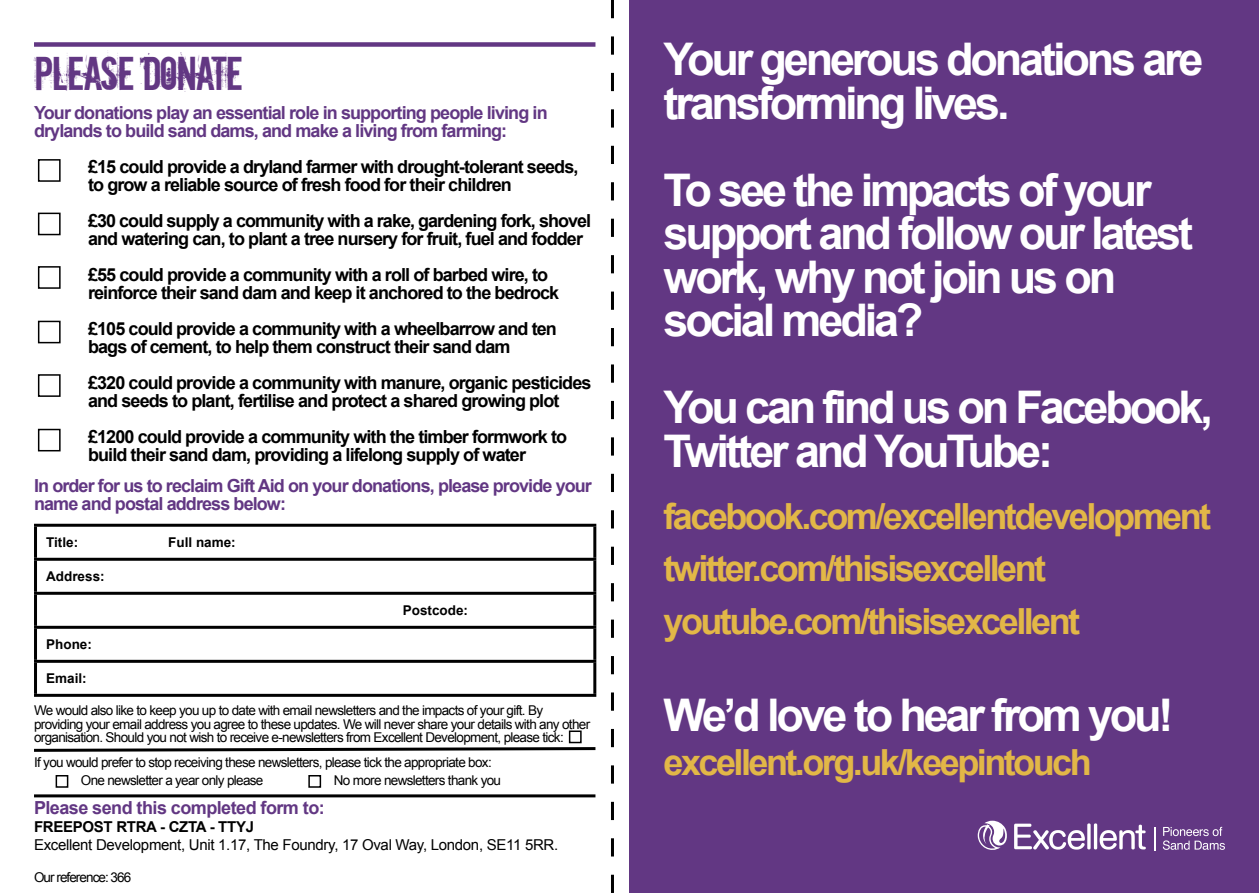
<style>
.page{position:relative;width:1259px;height:893px;background:#fff}
.page>*{position:absolute;margin:0;border:0;box-sizing:border-box;transform-origin:0 0}
.t1{font:700 45px/43.5px "Arial";letter-spacing:-.07em;color:#fff}
.t2{font:45px "Downcome";letter-spacing:-.03em;color:#623783}
.t3{font:700 36px/52.2px "Arial";letter-spacing:-.07em;color:#e2b747}
.t4{font:700 18px/18px "Arial";letter-spacing:-.05em;color:#000}
.t5{font:700 18px/18px "Arial";letter-spacing:-.05em;color:#623783}
.t6{font:700 18px "Arial";letter-spacing:-.03em;color:#623783}
.t7{font:15px "Arial";letter-spacing:-.02em;color:#000}
.t8{font:700 15px "Arial";letter-spacing:-.02em;color:#000}
.t9{font:13.5px/13.5px "Arial";letter-spacing:-.05em;color:#000}
.t10{font:700 13.5px "Arial";color:#000}
.t11{font:13.5px "Arial";letter-spacing:-.07em;color:#000}
</style>
<div class="page">
<hr style="left:34px;top:629px;width:3px;height:31px;background:#000">
<hr style="left:593px;top:629px;width:3px;height:31px;background:#000">
<hr style="left:34px;top:660px;width:562px;height:3px;background:#000">
<hr style="left:34px;top:663px;width:3px;height:31px;background:#000">
<hr style="left:593px;top:663px;width:3px;height:31px;background:#000">
<hr style="left:34px;top:694px;width:562px;height:3px;background:#000">
<hr style="left:34px;top:524px;width:562px;height:3px;background:#000">
<hr style="left:34px;top:527px;width:3px;height:31px;background:#000">
<hr style="left:593px;top:527px;width:3px;height:31px;background:#000">
<hr style="left:34px;top:558px;width:562px;height:3px;background:#000">
<hr style="left:34px;top:561px;width:3px;height:31px;background:#000">
<hr style="left:593px;top:561px;width:3px;height:31px;background:#000">
<hr style="left:34px;top:592px;width:562px;height:3px;background:#000">
<hr style="left:34px;top:595px;width:3px;height:31px;background:#000">
<hr style="left:593px;top:595px;width:3px;height:31px;background:#000">
<hr style="left:34px;top:626px;width:562px;height:3px;background:#000">
<div style="left:569px;top:730px;width:12px;height:13px;border:2px solid #000"></div>
<div style="left:629px;top:0;width:630px;height:893px;background:#623783"></div>
<svg style="left:977px;top:821px;width:30px;height:29px"></svg>
<svg style="left:1162px;top:827px;width:63px;height:23px"></svg>
<svg style="left:1154px;top:827px;width:1px;height:23px"></svg>
<svg style="left:1014px;top:823px;width:131px;height:27px"></svg>
<div style="left:34px;top:42px;width:561px;height:5px;background:#623783"></div>
<div style="left:56px;top:775px;width:12px;height:13px;border:2px solid #000"></div>
<div style="left:308px;top:775px;width:13px;height:13px;border:2px solid #000"></div>
<svg style="left:34px;top:747px;width:562px;height:5px"></svg>
<hr style="left:34px;top:794px;width:561px;height:3px;background:#000">
<svg style="left:611px;top:0;width:3px;height:893px"></svg>
<div style="left:38px;top:159px;width:23px;height:23px;border:2px solid #000"></div>
<div style="left:38px;top:213px;width:23px;height:22px;border:2px solid #000"></div>
<div style="left:38px;top:266px;width:23px;height:23px;border:2px solid #000"></div>
<div style="left:38px;top:321px;width:23px;height:22px;border:2px solid #000"></div>
<div style="left:38px;top:374px;width:23px;height:23px;border:2px solid #000"></div>
<div style="left:38px;top:429px;width:23px;height:22px;border:2px solid #000"></div>
<h1 class="t2" style="left:34px;top:43px;width:211px">PLEASE DONATE</h1>
<p class="t5" style="left:34px;top:105px;width:515px">Your donations play an essential role in supporting people living in drylands to build sand dams, and make a living from farming:</p>
<p class="t4" style="left:88px;top:159px;width:492px">£15 could provide a dryland farmer with drought-tolerant seeds, to grow a reliable source of fresh food for their children</p>
<p class="t4" style="left:88px;top:213px;width:505px">£30 could supply a community with a rake, gardening fork, shovel and watering can, to plant a tree nursery for fruit, fuel and fodder</p>
<p class="t4" style="left:88px;top:267px;width:473px">£55 could provide a community with a roll of barbed wire, to reinforce their sand dam and keep it anchored to the bedrock</p>
<p class="t4" style="left:88px;top:321px;width:470px">£105 could provide a community with a wheelbarrow and ten bags of cement, to help them construct their sand dam</p>
<p class="t4" style="left:88px;top:375px;width:505px">£320 could provide a community with manure, organic pesticides and seeds to plant, fertilise and protect a shared growing plot</p>
<p class="t4" style="left:88px;top:429px;width:480px">£1200 could provide a community with the timber formwork to build their sand dam, providing a lifelong supply of water</p>
<p class="t5" style="left:34px;top:477px;width:559px">In order for us to reclaim Gift Aid on your donations, please provide your name and postal address below:</p>
<p class="t10" style="left:46px;top:533px;width:34px">Title:</p>
<p class="t10" style="left:168px;top:533px;width:69px">Full name:</p>
<p class="t10" style="left:46px;top:567px;width:60px">Address:</p>
<p class="t10" style="left:403px;top:601px;width:67px">Postcode:</p>
<p class="t10" style="left:46px;top:635px;width:47px">Phone:</p>
<p class="t10" style="left:46px;top:669px;width:42px">Email:</p>
<p class="t9" style="left:34px;top:704px;width:557px">We would also like to keep you up to date with email newsletters and the impacts of your gift. By providing your email address you agree to these updates. We will never share your details with any other organisation. Should you not wish to receive e-newsletters from Excellent Development, please tick:</p>
<p class="t9" style="left:81px;top:753px;width:412px;line-height:18px;text-indent:-47px">If you would prefer to stop receiving these newsletters, please tick the appropriate box:<br>One newsletter a year only please</p>
<p class="t9" style="left:334px;top:773px;width:169px">No more newsletters thank you</p>
<p class="t6" style="left:34px;top:796px;width:292px">Please send this completed form to:</p>
<p class="t8" style="left:34px;top:817px;width:221px">FREEPOST RTRA - CZTA - TTYJ</p>
<p class="t7" style="left:34px;top:835px;width:526px">Excellent Development, Unit 1.17, The Foundry, 17 Oval Way, London, SE11 5RR.</p>
<p class="t11" style="left:34px;top:868px;width:99px">Our reference: 366</p>
<h1 class="t1" style="left:663px;top:39px;width:541px">Your generous donations are transforming lives.</h1>
<h1 class="t1" style="left:663px;top:170px;width:531px">To see the impacts of your support and follow our latest work, why not join us on social media?</h1>
<h1 class="t1" style="left:663px;top:387px;width:551px">You can find us on Facebook,<br>Twitter and YouTube:</h1>
<h2 class="t3" style="left:663px;top:491px;width:549px">facebook.com/excellentdevelopment twitter.com/thisisexcellent youtube.com/thisisexcellent</h2>
<h1 class="t1" style="left:663px;top:695px;width:511px">We’d love to hear from you!</h1>
<h2 class="t3" style="left:663px;top:737px;width:430px">excellent.org.uk/keepintouch</h2>
</div>
